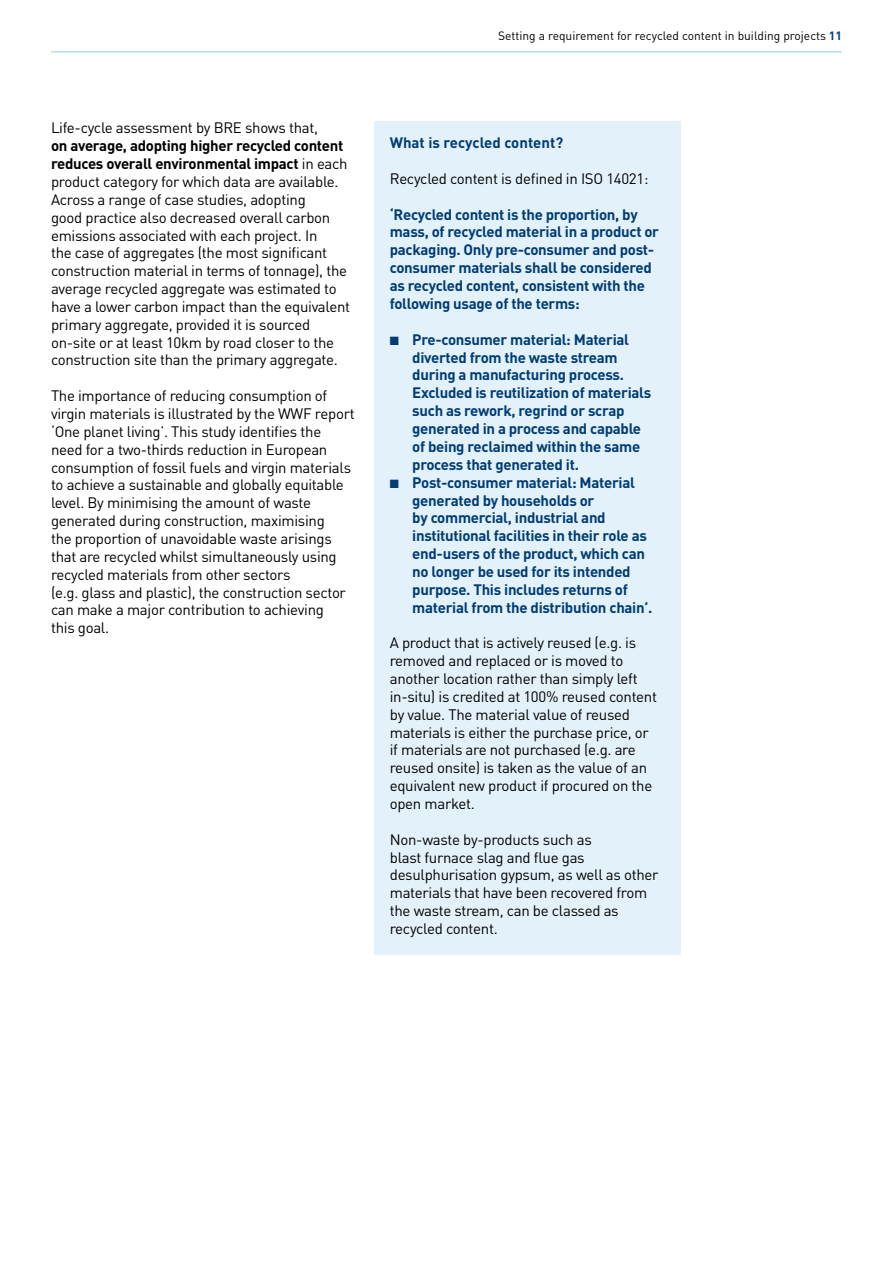
<style>
.page{position:relative;width:893px;height:1263px;background:#fff}
.page>*{position:absolute;margin:0;border:0;box-sizing:border-box;transform-origin:0 0}
.t1{font:15px/17.9px "DIN";letter-spacing:-.02em;color:#000}
.t2{font:700 15px/17.9px "DIN";letter-spacing:-.02em;color:#003c75}
.t3{font:700 15px "DIN";color:#003c75}
.t4{font:12px "DIN";color:#000}
.s1{font-weight:700}
.s2{font-weight:700;color:#003c75}
</style>
<div class="page">
<div style="left:374px;top:121px;width:306px;height:834px;background:#e3f1fa"></div>
<hr style="left:51px;top:51px;width:791px;height:2px;background:#b5ddf3">
<p class="t1" style="left:51px;top:119px;width:269px">Life-cycle assessment by BRE shows that,</p>
<p class="t1" style="left:51px;top:137px;width:301px"><span class="s1">on average, adopting higher recycled content reduces overall environmental impact</span> in each product category for which data are available.<br>Across a range of case studies, adopting<br>good practice also decreased overall carbon emissions associated with each project. In<br>the case of aggregates (the most significant construction material in terms of tonnage), the average recycled aggregate was estimated to have a lower carbon impact than the equivalent primary aggregate, provided it is sourced on-site or at least 10km by road closer to the construction site than the primary aggregate.</p>
<p class="t1" style="left:51px;top:387px;width:305px">The importance of reducing consumption of virgin materials is illustrated by the WWF report ‘One planet living’. This study identifies the need for a two-thirds reduction in European consumption of fossil fuels and virgin materials to achieve a sustainable and globally equitable level. By minimising the amount of waste generated during construction, maximising<br>the proportion of unavoidable waste arisings that are recycled whilst simultaneously using recycled materials from other sectors<br>(e.g. glass and plastic), the construction sector can make a major contribution to achieving<br>this goal.</p>
<p class="t4" style="left:498px;top:28px;width:345px">Setting a requirement for recycled content in building projects <span class="s2">11</span></p>
<p class="t3" style="left:390px;top:133px;width:175px">What is recycled content?</p>
<p class="t1" style="left:390px;top:169px;width:260px">Recycled content is defined in ISO 14021:</p>
<p class="t2" style="left:390px;top:205px;width:271px">‘Recycled content is the proportion, by mass, of recycled material in a product or packaging. Only pre-consumer and post&shy;consumer materials shall be considered as recycled content, consistent with the following usage of the terms:</p>
<p class="t2" style="left:412px;top:330px;width:240px;text-indent:-22px">■ Pre-consumer material: Material diverted from the waste stream during a manufacturing process.<br>Excluded is reutilization of materials such as rework, regrind or scrap generated in a process and capable of being reclaimed within the same process that generated it.</p>
<p class="t2" style="left:412px;top:473px;width:242px;text-indent:-22px">■ Post-consumer material: Material generated by households or<br>by commercial, industrial and institutional facilities in their role as end-users of the product, which can no longer be used for its intended purpose. This includes returns of material from the distribution chain’.</p>
<p class="t1" style="left:390px;top:634px;width:269px">A product that is actively reused (e.g. is removed and replaced or is moved to another location rather than simply left in-situ) is credited at 100% reused content by value. The material value of reused materials is either the purchase price, or if materials are not purchased (e.g. are reused onsite) is taken as the value of an equivalent new product if procured on the open market.</p>
<p class="t1" style="left:390px;top:830px;width:270px">Non-waste by-products such as<br>blast furnace slag and flue gas desulphurisation gypsum, as well as other materials that have been recovered from the waste stream, can be classed as recycled content.</p>
</div>
